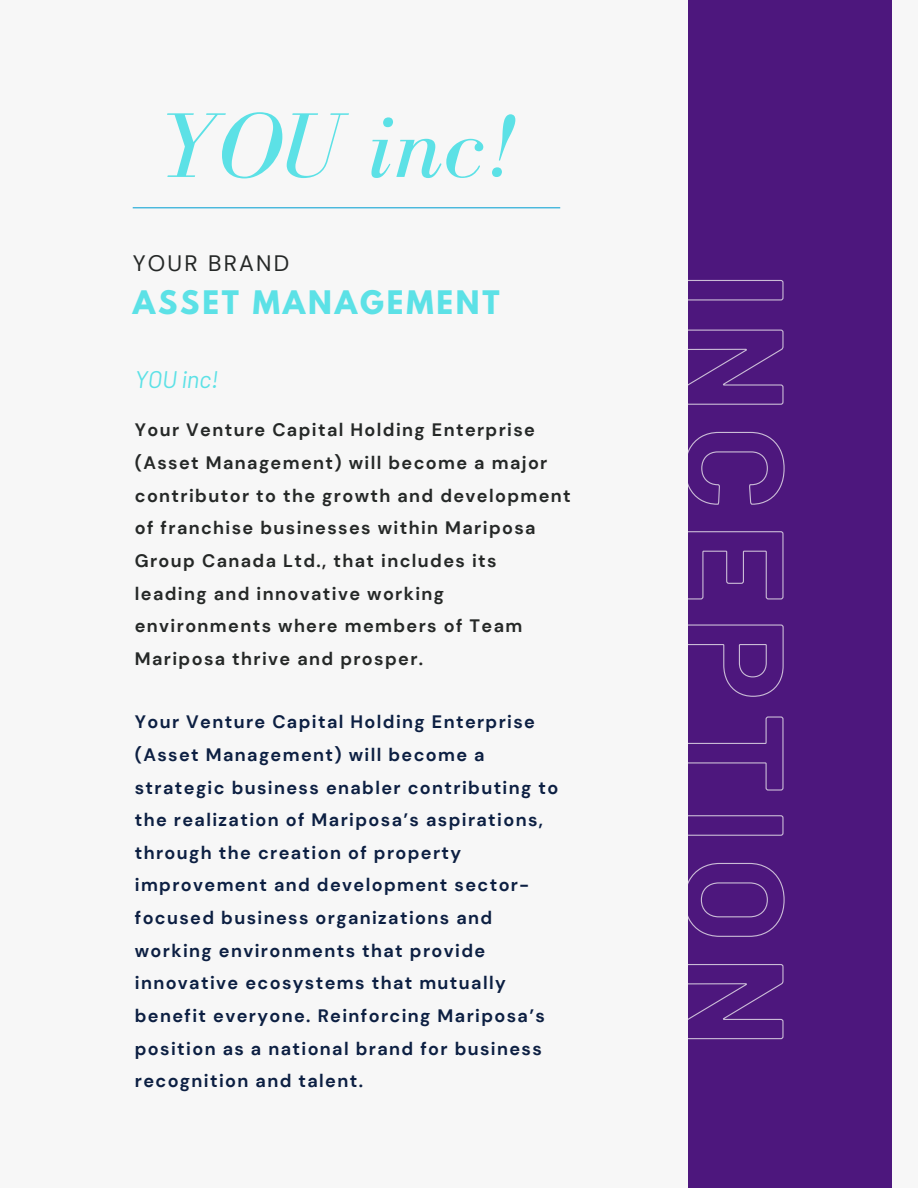
<style>
.page{position:relative;width:918px;height:1188px;background:#f7f7f7}
.page>*{position:absolute;margin:0;border:0;box-sizing:border-box;transform-origin:0 0}
.t1{font:italic 94.65px "Bodoni FLF";letter-spacing:.01em;color:#5ce1e6}
.t2{font:700 28.8px "League Spartan";letter-spacing:.1em;color:#5ce1e6}
.t3{font:italic 24px "Barlow";letter-spacing:-.01em;color:#5ce1e6}
.t4{font:22.35px "DM Sans";letter-spacing:.1em;color:#252827}
.t5{font:700 18px/32.7px "DM Sans";letter-spacing:.075em;color:#0c1f42}
.t6{font:700 18px/32.7px "DM Sans";letter-spacing:.075em;color:#252827}
</style>
<div class="page">
<hr style="left:133px;top:207px;width:427px;height:1px;background:#19a8d6">
<div style="left:688px;top:0;width:204px;height:1188px;background:#4d177d"></div>
<svg style="left:688px;top:279px;width:97px;height:761px"></svg>
<p class="t1" style="left:157px;top:95px;width:360px">YOU inc!</p>
<p class="t4" style="left:133px;top:249px;width:158px">YOUR BRAND</p>
<p class="t2" style="left:133px;top:288px;width:368px">ASSET MANAGEMENT</p>
<p class="t3" style="left:135px;top:364px;width:85px">YOU inc!</p>
<p class="t6" style="left:135px;top:414px;width:438px">Your Venture Capital Holding Enterprise (Asset Management) will become a major contributor to the growth and development of franchise businesses within Mariposa Group Canada Ltd., that includes its leading and innovative working environments where members of Team Mariposa thrive and prosper.</p>
<p class="t5" style="left:135px;top:706px;width:425px">Your Venture Capital Holding Enterprise (Asset Management) will become a strategic business enabler contributing to the realization of Mariposa’s aspirations, through the creation of property improvement and development sector&shy;focused business organizations and working environments that provide innovative ecosystems that mutually benefit everyone. Reinforcing Mariposa’s position as a national brand for business recognition and talent.</p>
</div>
